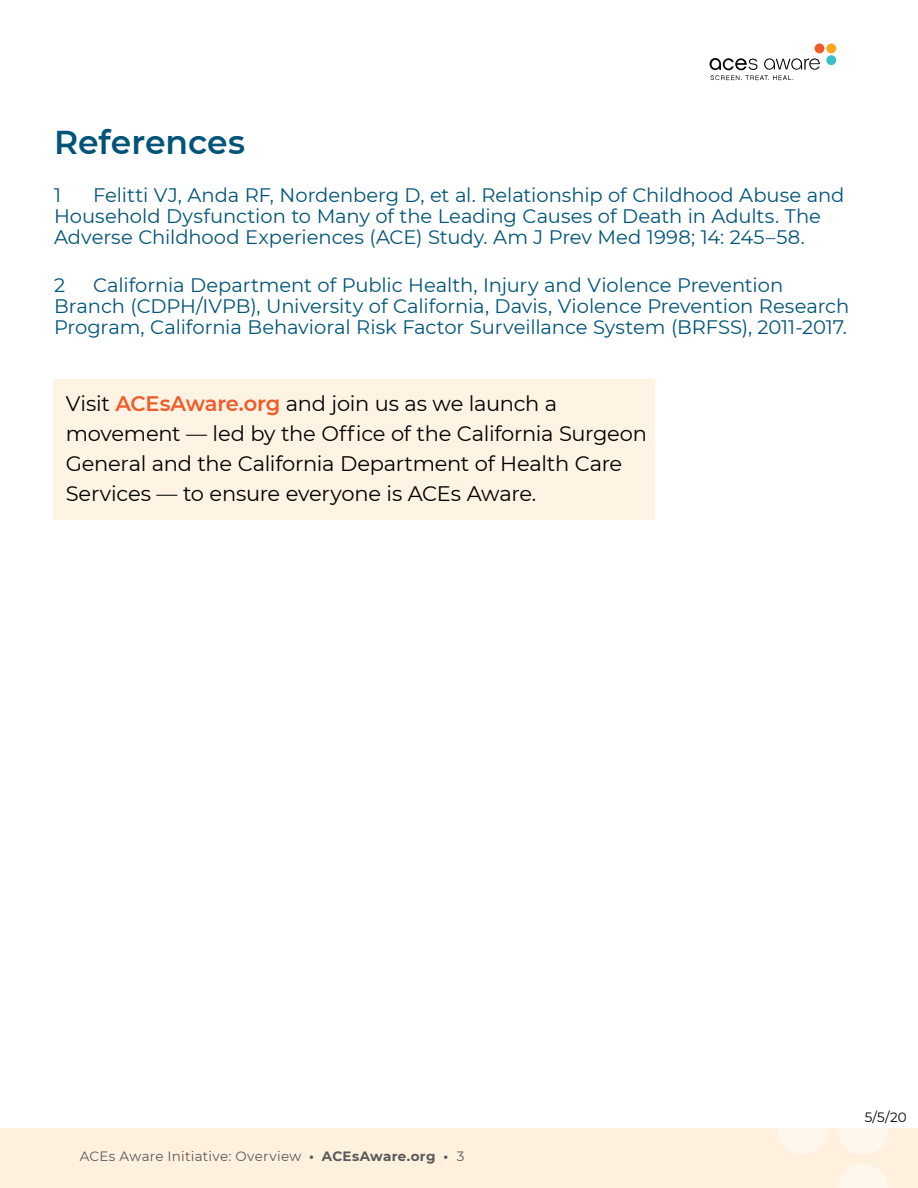
<style>
.page{position:relative;width:918px;height:1188px;background:#fff}
.page>*{position:absolute;margin:0;border:0;box-sizing:border-box;transform-origin:0 0}
.t1{font:600 33px "Montserrat";color:#005479}
.t2{font:21px/30px "Montserrat";letter-spacing:-.015em;color:#000}
.t3{font:19.5px/21px "Montserrat";letter-spacing:-.005em;color:#005479}
.t4{font:13.5px "Montserrat";letter-spacing:.02em;color:#5a5959}
.t5{font:13.5px "Montserrat";color:#000}
.s1{font-weight:600;color:#f15a29}
.s2{font-weight:700}
</style>
<div class="page">
<div style="left:815px;top:44px;width:9px;height:9px;background:#f15a29;border-radius:50%"></div>
<div style="left:826px;top:44px;width:10px;height:9px;background:#faa81a;border-radius:50%"></div>
<div style="left:826px;top:55px;width:10px;height:10px;background:#37c0c7;border-radius:50%"></div>
<svg style="left:710px;top:58px;width:110px;height:22px"></svg>
<div style="left:0;top:1129px;width:918px;height:59px;background:#fff1de"></div>
<svg style="left:778px;top:1129px;width:50px;height:25px"></svg>
<svg style="left:838px;top:1129px;width:50px;height:25px"></svg>
<svg style="left:838px;top:1164px;width:50px;height:24px"></svg>
<div style="left:53px;top:379px;width:602px;height:140px;background:#fff3e3"></div>
<h2 class="t1" style="left:54px;top:119px;width:193px">References</h2>
<p class="t3" style="left:54px;top:184px;width:9px">1</p>
<p class="t3" style="left:54px;top:184px;width:792px;text-indent:39px">Felitti VJ, Anda RF, Nordenberg D, et al. Relationship of Childhood Abuse and<br>Household Dysfunction to Many of the Leading Causes of Death in Adults. The<br>Adverse Childhood Experiences (ACE) Study. Am J Prev Med 1998; 14: 245–58.</p>
<p class="t3" style="left:54px;top:274px;width:13px">2</p>
<p class="t3" style="left:54px;top:274px;width:797px;text-indent:39px">California Department of Public Health, Injury and Violence Prevention<br>Branch (CDPH/IVPB), University of California, Davis, Violence Prevention Research<br>Program, California Behavioral Risk Factor Surveillance System (BRFSS), 2011-2017.</p>
<p class="t2" style="left:66px;top:388px;width:583px">Visit <span class="s1">ACEsAware.org</span> and join us as we launch a movement — led by the Office of the California Surgeon General and the California Department of Health Care Services — to ensure everyone is ACEs Aware.</p>
<p class="t4" style="left:80px;top:1147px;width:386px">ACEs Aware Initiative: Overview <span class="s2">• ACEsAware.org •</span> 3</p>
<p class="t5" style="left:865px;top:1107px;width:43px">5/5/20</p>
</div>
